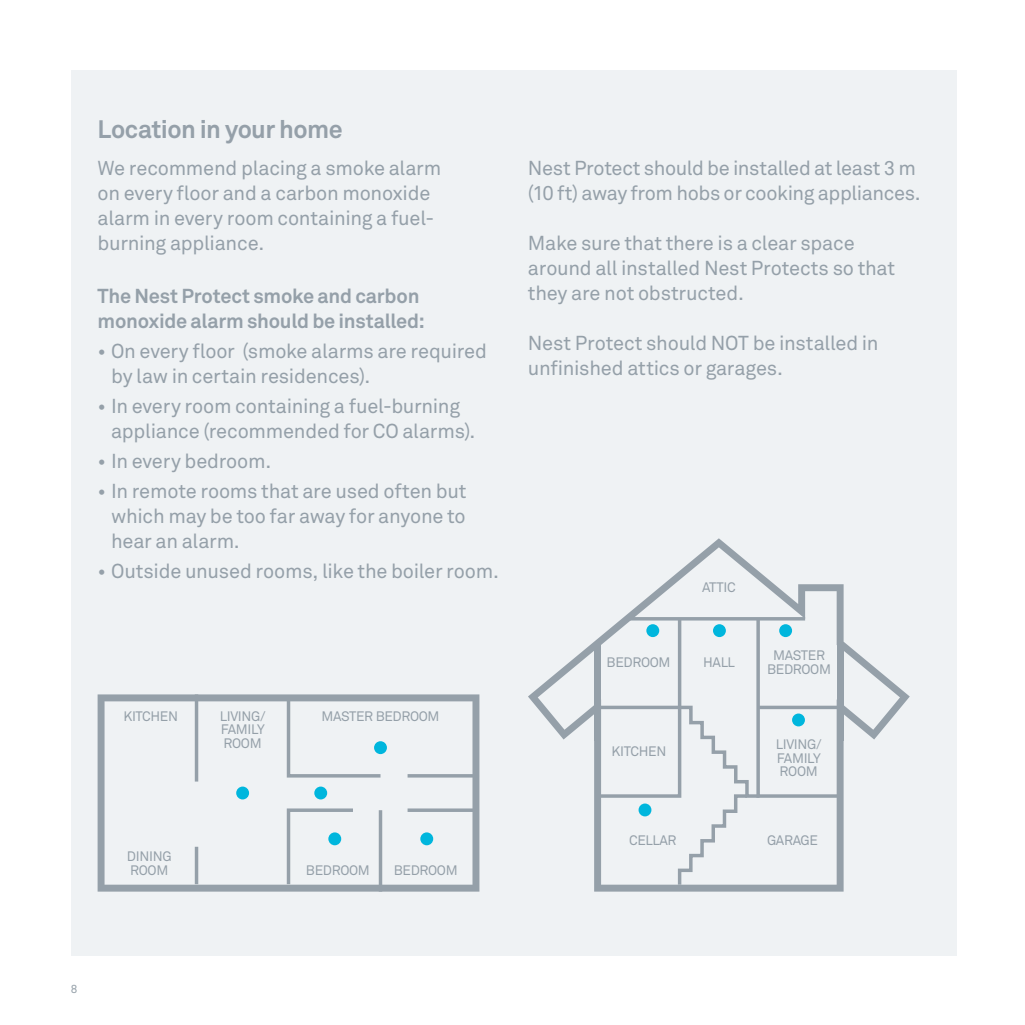
<style>
.page{position:relative;width:1025px;height:1025px;background:#fff}
.page>*{position:absolute;margin:0;border:0;box-sizing:border-box;transform-origin:0 0}
.t1{font:700 25px "Akkurat Pro";letter-spacing:-.025em;color:#95a0a9}
.t2{font:20px/25px "Akkurat Pro";letter-spacing:-.015em;color:#95a0a9}
.t3{font:700 20px/25px "Akkurat Pro";letter-spacing:-.01em;color:#95a0a9}
.t4{font:13.5px/13.5px "Akkurat";letter-spacing:-.025em;color:#95a0a9}
.t5{font:11.75px "Akkurat Pro";color:#95a0a9}
</style>
<div class="page">
<div style="left:71px;top:70px;width:886px;height:886px;background:#eff2f4"></div>
<svg style="left:528px;top:538px;width:382px;height:354px"></svg>
<div style="left:837px;top:643px;width:7px;height:97px;background:#95a0a9"></div>
<svg style="left:594px;top:615px;width:249px;height:273px"></svg>
<div style="left:646px;top:624px;width:13px;height:13px;background:#00b6dd;border-radius:50%"></div>
<div style="left:713px;top:624px;width:13px;height:13px;background:#00b6dd;border-radius:50%"></div>
<div style="left:779px;top:624px;width:13px;height:13px;background:#00b6dd;border-radius:50%"></div>
<div style="left:792px;top:714px;width:13px;height:12px;background:#00b6dd;border-radius:50%"></div>
<div style="left:639px;top:804px;width:12px;height:12px;background:#00b6dd;border-radius:50%"></div>
<svg style="left:98px;top:694px;width:381px;height:198px"></svg>
<hr style="left:195px;top:694px;width:3px;height:88px;background:#95a0a9">
<hr style="left:379px;top:810px;width:3px;height:82px;background:#95a0a9">
<hr style="left:195px;top:847px;width:3px;height:37px;background:#95a0a9">
<svg style="left:408px;top:808px;width:71px;height:4px"></svg>
<svg style="left:408px;top:774px;width:71px;height:4px"></svg>
<svg style="left:285px;top:807px;width:71px;height:81px"></svg>
<svg style="left:285px;top:694px;width:99px;height:85px"></svg>
<div style="left:236px;top:787px;width:13px;height:12px;background:#00b6dd;border-radius:50%"></div>
<div style="left:328px;top:832px;width:13px;height:13px;background:#00b6dd;border-radius:50%"></div>
<div style="left:420px;top:832px;width:13px;height:13px;background:#00b6dd;border-radius:50%"></div>
<div style="left:374px;top:741px;width:13px;height:13px;background:#00b6dd;border-radius:50%"></div>
<div style="left:314px;top:787px;width:13px;height:12px;background:#00b6dd;border-radius:50%"></div>
<p class="t1" style="left:98px;top:120px;width:247px">Location in your home</p>
<p class="t2" style="left:98px;top:158px;width:345px">We recommend placing a smoke alarm on every floor and a carbon monoxide alarm in every room containing a fuel&shy;burning appliance.</p>
<p class="t3" style="left:98px;top:286px;width:329px">The Nest Protect smoke and carbon monoxide alarm should be installed:</p>
<p class="t2" style="left:111px;top:341px;width:378px;text-indent:-14px">• On every floor (smoke alarms are required by law in certain residences).</p>
<p class="t2" style="left:111px;top:396px;width:366px;text-indent:-14px">• In every room containing a fuel-burning appliance (recommended for CO alarms).</p>
<p class="t2" style="left:98px;top:451px;width:175px">• In every bedroom.</p>
<p class="t2" style="left:111px;top:481px;width:357px;text-align:justify;text-indent:-14px">• In remote rooms that are used often but which may be too far away for anyone to hear an alarm.</p>
<p class="t2" style="left:98px;top:561px;width:403px">• Outside unused rooms, like the boiler room.</p>
<p class="t4" style="left:123px;top:709px;width:56px">KITCHEN</p>
<p class="t4" style="left:127px;top:850px;width:46px">DINING<br>ROOM</p>
<p class="t4" style="left:220px;top:709px;width:47px">LIVING/</p>
<p class="t4" style="left:321px;top:709px;width:120px">MASTER BEDROOM</p>
<p class="t4" style="left:221px;top:723px;width:46px">FAMILY<br>ROOM</p>
<p class="t4" style="left:306px;top:864px;width:65px">BEDROOM</p>
<p class="t4" style="left:394px;top:864px;width:65px">BEDROOM</p>
<p class="t2" style="left:528px;top:158px;width:394px">Nest Protect should be installed at least 3 m (10 ft) away from hobs or cooking appliances.</p>
<p class="t2" style="left:528px;top:233px;width:369px">Make sure that there is a clear space around all installed Nest Protects so that they are not obstructed.</p>
<p class="t2" style="left:528px;top:333px;width:352px">Nest Protect should NOT be installed in unfinished attics or garages.</p>
<p class="t4" style="left:702px;top:580px;width:35px">ATTIC</p>
<p class="t4" style="left:607px;top:656px;width:65px">BEDROOM</p>
<p class="t4" style="left:767px;top:649px;width:65px;text-align:center">MASTER<br>BEDROOM</p>
<p class="t4" style="left:703px;top:656px;width:33px">HALL</p>
<p class="t4" style="left:612px;top:745px;width:56px">KITCHEN</p>
<p class="t4" style="left:776px;top:738px;width:47px;text-align:justify">LIVING/ FAMILY ROOM</p>
<p class="t4" style="left:629px;top:833px;width:49px">CELLAR</p>
<p class="t4" style="left:767px;top:833px;width:52px">GARAGE</p>
<p class="t5" style="left:71px;top:985px;width:8px">8</p>
</div>
